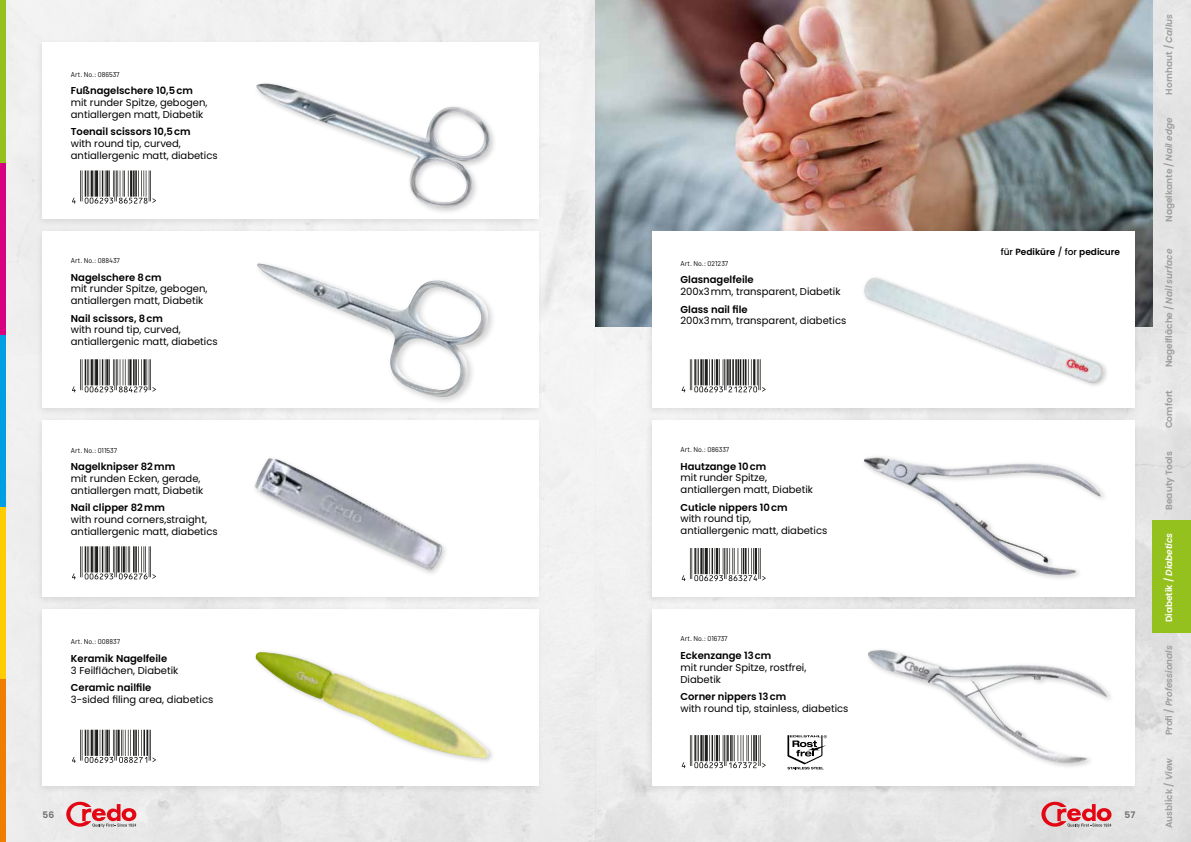
<style>
.page{position:relative;width:1191px;height:842px;background:#fff}
.page>*{position:absolute;margin:0;border:0;box-sizing:border-box;transform-origin:0 0}
.t1{font:10px/11.7px "Poppins";color:#000}
.t2{font:600 10px "Poppins";color:#000}
.t3{font:600 9px "Poppins";color:#9d9d9c}
.t4{font:600 9px "Poppins";color:#000}
.t5{font:italic 600 9px "Poppins";color:#9d9d9c}
.t6{font:600 9px "Poppins";color:#fff}
.t7{font:600 9px "Poppins";color:#6b6b6a}
.t8{font:7px "Barlow";color:#000}
.s1{font-weight:500}
.s2{font-style:italic}
.s3{font-style:normal}
</style>
<div class="page">
<img style="left:6px;top:0;width:1185px;height:842px">
<img style="left:595px;top:0;width:557px;height:326px">
<div style="left:35px;top:228px;width:508px;height:188px;background:#ebebeb"></div>
<div style="left:43px;top:231px;width:496px;height:177px;background:#fff"></div>
<div style="left:35px;top:417px;width:508px;height:188px;background:#000;opacity:.09"></div>
<div style="left:43px;top:420px;width:496px;height:176px;background:#fff"></div>
<div style="left:35px;top:605px;width:508px;height:189px;background:#000;opacity:.09"></div>
<div style="left:43px;top:609px;width:496px;height:176px;background:#fff"></div>
<div style="left:35px;top:39px;width:508px;height:189px;background:#000;opacity:.09"></div>
<div style="left:43px;top:43px;width:496px;height:176px;background:#fff"></div>
<div style="left:645px;top:417px;width:494px;height:188px;background:#000;opacity:.09"></div>
<div style="left:652px;top:420px;width:482px;height:176px;background:#fff"></div>
<div style="left:645px;top:605px;width:494px;height:189px;background:#000;opacity:.09"></div>
<div style="left:652px;top:609px;width:482px;height:176px;background:#fff"></div>
<div style="left:645px;top:228px;width:494px;height:188px;background:#000;opacity:.09"></div>
<div style="left:652px;top:231px;width:482px;height:177px;background:#fff"></div>
<svg style="left:1041px;top:802px;width:70px;height:25px;background:#dc8d92"></svg>
<svg style="left:66px;top:802px;width:70px;height:25px;background:#e19296"></svg>
<svg style="left:72px;top:170px;width:84px;height:34px"></svg>
<svg style="left:684px;top:392px;width:73px;height:1px"></svg>
<svg style="left:681px;top:359px;width:85px;height:33px"></svg>
<svg style="left:74px;top:392px;width:72px;height:1px"></svg>
<svg style="left:72px;top:359px;width:84px;height:33px"></svg>
<svg style="left:682px;top:548px;width:84px;height:33px"></svg>
<svg style="left:74px;top:579px;width:73px;height:1px"></svg>
<svg style="left:72px;top:546px;width:84px;height:33px"></svg>
<svg style="left:682px;top:735px;width:84px;height:33px"></svg>
<svg style="left:72px;top:730px;width:84px;height:33px"></svg>
<svg style="left:787px;top:735px;width:40px;height:34px"></svg>
<div style="left:0;top:0;width:6px;height:163px;background:#95c11f"></div>
<div style="left:0;top:335px;width:6px;height:172px;background:#009fe3"></div>
<div style="left:0;top:507px;width:6px;height:172px;background:#fc0"></div>
<div style="left:0;top:679px;width:6px;height:163px;background:#ef7d00"></div>
<div style="left:0;top:163px;width:6px;height:172px;background:#d7007e"></div>
<img style="left:256px;top:84px;width:237px;height:126px">
<img style="left:864px;top:278px;width:243px;height:107px">
<img style="left:257px;top:263px;width:231px;height:139px">
<img style="left:864px;top:457px;width:238px;height:120px">
<img style="left:255px;top:652px;width:234px;height:106px">
<img style="left:255px;top:458px;width:187px;height:112px">
<img style="left:868px;top:650px;width:240px;height:117px">
<div style="left:1152px;top:520px;width:39px;height:113px;background:#95c11f"></div>
<p class="t8" style="left:71px;top:69px;width:50px">Art. No.: 086537</p>
<p class="t2" style="left:71px;top:85px;width:123px">Fußnagelschere 10,5cm</p>
<p class="t1" style="left:71px;top:97px;width:138px">mit runder Spitze, gebogen, antiallergen matt, Diabetik</p>
<p class="t2" style="left:71px;top:126px;width:121px">Toenail scissors 10,5cm</p>
<p class="t1" style="left:71px;top:138px;width:148px">with round tip, curved, antiallergenic matt, diabetics</p>
<p class="t8" style="left:71px;top:255px;width:51px">Art. No.: 088437</p>
<p class="t2" style="left:71px;top:271px;width:92px">Nagelschere 8cm</p>
<p class="t1" style="left:71px;top:283px;width:138px">mit runder Spitze, gebogen, antiallergen matt, Diabetik</p>
<p class="t2" style="left:71px;top:312px;width:94px">Nail scissors, 8cm</p>
<p class="t1" style="left:71px;top:324px;width:148px">with round tip, curved, antiallergenic matt, diabetics</p>
<p class="t8" style="left:71px;top:445px;width:48px">Art. No.: 011537</p>
<p class="t2" style="left:71px;top:461px;width:106px">Nagelknipser 82mm</p>
<p class="t1" style="left:71px;top:473px;width:134px">mit runden Ecken, gerade, antiallergen matt, Diabetik</p>
<p class="t2" style="left:71px;top:502px;width:96px">Nail clipper 82mm</p>
<p class="t1" style="left:71px;top:514px;width:148px">with round corners,straight, antiallergenic matt, diabetics</p>
<p class="t8" style="left:71px;top:637px;width:51px">Art. No.: 008837</p>
<p class="t2" style="left:71px;top:653px;width:98px">Keramik Nagelfeile</p>
<p class="t1" style="left:71px;top:664px;width:109px">3 Feilflächen, Diabetik</p>
<p class="t2" style="left:71px;top:682px;width:82px">Ceramic nailfile</p>
<p class="t1" style="left:71px;top:694px;width:144px">3-sided filing area, diabetics</p>
<p class="t8" style="left:680px;top:258px;width:49px">Art. No.: 021237</p>
<p class="t2" style="left:680px;top:274px;width:75px">Glasnagelfeile</p>
<p class="t1" style="left:680px;top:286px;width:161px">200x3mm, transparent, Diabetik</p>
<p class="t2" style="left:680px;top:303px;width:69px">Glass nail file</p>
<p class="t1" style="left:680px;top:315px;width:167px">200x3mm, transparent, diabetics</p>
<p class="t8" style="left:680px;top:444px;width:50px">Art. No.: 086337</p>
<p class="t2" style="left:680px;top:460px;width:87px">Hautzange 10cm</p>
<p class="t1" style="left:680px;top:472px;width:134px">mit runder Spitze, antiallergen matt, Diabetik</p>
<p class="t2" style="left:680px;top:501px;width:109px">Cuticle nippers 10cm</p>
<p class="t1" style="left:680px;top:513px;width:148px">with round tip,<br>antiallergenic matt, diabetics</p>
<p class="t8" style="left:680px;top:634px;width:49px">Art. No.: 016737</p>
<p class="t2" style="left:680px;top:650px;width:92px">Eckenzange 13cm</p>
<p class="t1" style="left:680px;top:661px;width:127px;line-height:12px">mit runder Spitze, rostfrei,<br>Diabetik</p>
<p class="t2" style="left:680px;top:691px;width:107px">Corner nippers 13cm</p>
<p class="t1" style="left:680px;top:703px;width:169px">with round tip, stainless, diabetics</p>
<p class="t4" style="left:1000px;top:247px;width:121px"><span class="s1">für</span> Pediküre <span class="s1">/ for</span> pedicure</p>
<p class="t7" style="left:43px;top:809px;width:13px">56</p>
<p class="t7" style="left:1124px;top:810px;width:12px">57</p>
<p class="t3" style="left:1163px;top:95px;width:82px;rotate:-90deg">Hornhaut / <span class="s2">Callus</span></p>
<p class="t3" style="left:1163px;top:222px;width:106px;rotate:-90deg">Nagelkante / <span class="s2">Nail edge</span></p>
<p class="t3" style="left:1163px;top:367px;width:120px;rotate:-90deg">Nagelfläche / <span class="s2">Nail surface</span></p>
<p class="t3" style="left:1163px;top:428px;width:40px;rotate:-90deg">Comfort</p>
<p class="t3" style="left:1163px;top:510px;width:60px;rotate:-90deg">Beauty Tools</p>
<p class="t6" style="left:1163px;top:622px;width:91px;rotate:-90deg">Diabetik / <span class="s2">Diabetics</span></p>
<p class="t5" style="left:1163px;top:735px;width:92px;rotate:-90deg"><span class="s3">Profi /</span> Professionals</p>
<p class="t3" style="left:1163px;top:828px;width:72px;rotate:-90deg">Ausblick / <span class="s2">View</span></p>
</div>
